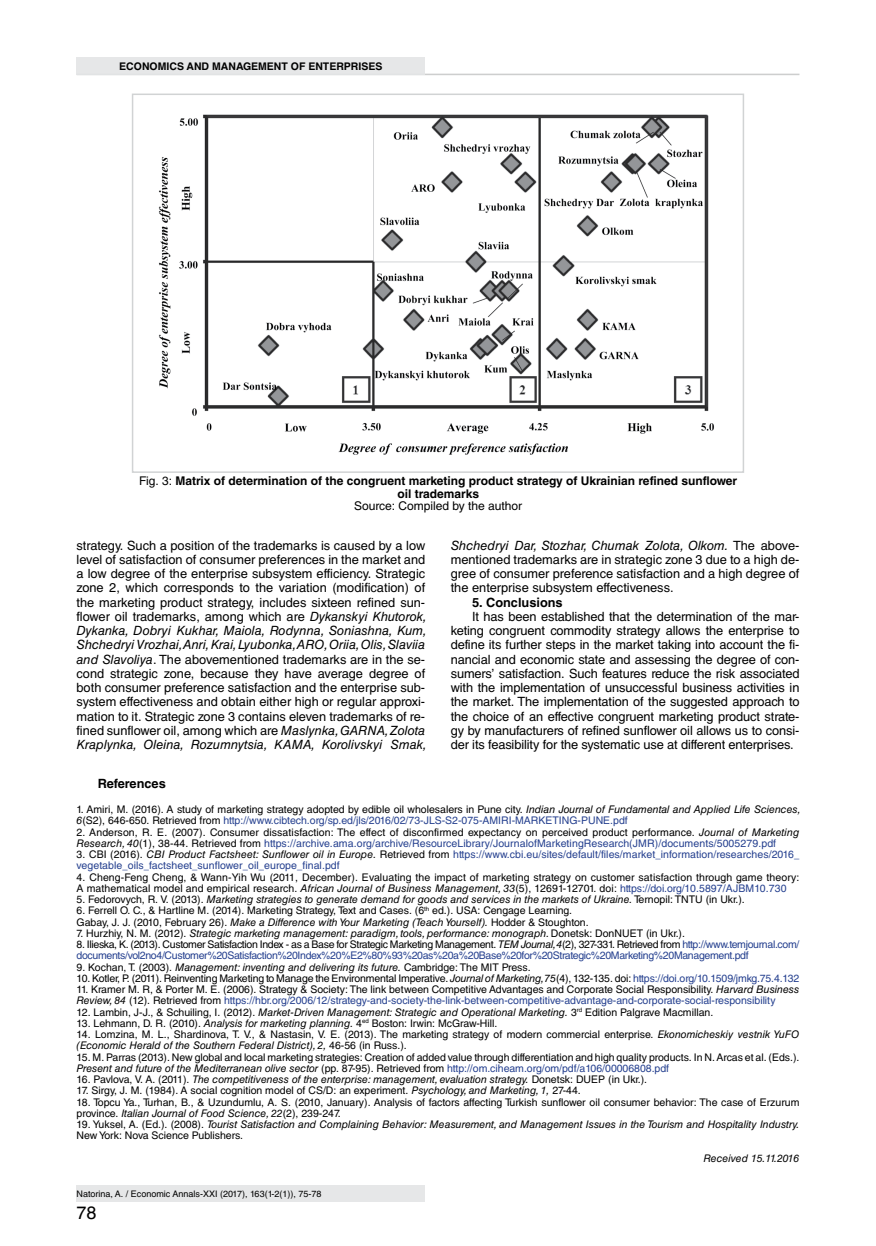
<style>
.page{position:relative;width:876px;height:1246px;background:#fff}
.page>*{position:absolute;margin:0;border:0;box-sizing:border-box;transform-origin:0 0}
.t1{font:18px "Helvetica C";color:#000}
.t2{font:12.75px/14.2px "Helvetica C";color:#000;text-align:justify}
.t3{font:700 12.75px "Helvetica C";color:#000}
.t4{font:700 12px/12.8px "Helvetica C";color:#000;text-align:center}
.t5{font:12px "Helvetica C";color:#000}
.t6{font:10.5px/11.2px "Helvetica C";color:#000}
.t7{font:italic 10.5px/11.2px "Helvetica C";color:#000}
.t8{font:10.5px/11.2px "Helvetica C";letter-spacing:-.03em;color:#25408f}
.t9{font:10.5px/11.2px "Helvetica C";letter-spacing:.01em;color:#25408f}
.t10{font:700 10.5px "Helvetica C";color:#000}
.t11{font:9px "Helvetica C";color:#000}
.s1{font-weight:400}
.s2{font-style:italic}
.s3{color:#25408f}
.s4{color:#000}
.s5{font-style:italic;color:#000}
.s6{font-style:normal}
</style>
<div class="page">
<div style="left:77px;top:1185px;width:348px;height:17px;background:#e6e7e8"></div>
<div style="left:77px;top:57px;width:348px;height:17px;background:#e6e7e8"></div>
<hr style="left:77px;top:74px;width:722px;height:1px;background:#d1d3d4">
<img style="left:158px;top:114px;width:556px;height:341px">
<div style="left:132px;top:94px;width:612px;height:379px;border:2px solid #d1d3d4"></div>
<p class="t10" style="left:119px;top:60px;width:265px">ECONOMICS AND MANAGEMENT OF ENTERPRISES</p>
<p class="t4" style="left:139px;top:474px;width:599px"><span class="s1">Fig. 3:</span> Matrix of determination of the congruent marketing product strategy of Ukrainian refined sunflower oil trademarks</p>
<p class="t5" style="left:354px;top:499px;width:170px">Source: Compiled by the author</p>
<p class="t2" style="left:451px;top:538px;width:350px"><span class="s2">Shchedryi Dar, Stozhar, Chumak Zolota, Olkom.</span> The above&shy;mentioned trademarks are in strategic zone 3 due to a high de&shy;gree of consumer preference satisfaction and a high degree of the enterprise subsystem effectiveness.</p>
<p class="t3" style="left:472px;top:595px;width:92px">5. Conclusions</p>
<p class="t2" style="left:451px;top:609px;width:350px;text-indent:21px">It has been established that the determination of the mar&shy;keting congruent commodity strategy allows the enterprise to define its further steps in the market taking into account the fi&shy;nancial and economic state and assessing the degree of con&shy;sumers’ satisfaction. Such features reduce the risk associated with the implementation of unsuccessful business activities in the market. The implementation of the suggested approach to the choice of an effective congruent marketing product strate&shy;gy by manufacturers of refined sunflower oil allows us to consi&shy;der its feasibility for the systematic use at different enterprises.</p>
<p class="t2" style="left:77px;top:538px;width:352px;text-align:left">strategy. Such a position of the trademarks is caused by a low level of satisfaction of consumer preferences in the market and a low degree of the enterprise subsystem efficiency. Strategic zone 2, which corresponds to the variation (modification) of the marketing product strategy, includes sixteen refined sun&shy;flower oil trademarks, among which are <span class="s2">Dykanskyi Khutorok, Dykanka, Dobryi Kukhar, Maiola, Rodynna, Soniashna, Kum, Shchedryi Vrozhai,Anri, Krai, Lyubonka,ARO, Oriia, Olis, Slaviia and Slavoliya</span>. The abovementioned trademarks are in the se&shy;cond strategic zone, because they have average degree of both consumer preference satisfaction and the enterprise sub&shy;system effectiveness and obtain either high or regular approxi&shy;mation to it. Strategic zone 3 contains eleven trademarks of re&shy;fined sunflower oil, among which are <span class="s2">Maslynka, GARNA, Zolota Kraplynka, Oleina, Rozumnytsia, KAMA, Korolivskyi Smak,</span></p>
<p class="t3" style="left:98px;top:776px;width:69px">References</p>
<p class="t6" style="left:77px;top:804px;width:726px">1. Amiri, M. (2016). A study of marketing strategy adopted by edible oil wholesalers in Pune city. <span class="s2">Indian Journal of Fundamental and Applied Life Sciences,<br>6</span>(S2), 646-650. Retrieved from <span class="s3">http://www.cibtech.org/sp.ed/jls/2016/02/73-JLS-S2-075-AMIRI-MARKETING-PUNE.pdf</span></p>
<p class="t6" style="left:77px;top:826px;width:724px">2. Anderson, R. E. (2007). Consumer dissatisfaction: The effect of disconfirmed expectancy on perceived product performance. <span class="s2">Journal of Marketing<br>Research, 40</span>(1), 38-44. Retrieved from <span class="s3">https://archive.ama.org/archive/ResourceLibrary/JournalofMarketingResearch(JMR)/documents/5005279.pdf</span></p>
<p class="t9" style="left:77px;top:849px;width:724px"><span class="s4">3. CBI (2016).</span> <span class="s5">CBI Product Factsheet: Sunflower oil in Europe.</span> <span class="s4">Retrieved from</span> https://www.cbi.eu/sites/default/files/market_information/researches/2016_ vegetable_oils_factsheet_sunflower_oil_europe_final.pdf</p>
<p class="t6" style="left:77px;top:871px;width:724px">4. Cheng-Feng Cheng, &amp; Wann-Yih Wu (2011, December). Evaluating the impact of marketing strategy on customer satisfaction through game theory:<br>A mathematical model and empirical research. <span class="s2">African Journal of Business Management, 33</span>(5), 12691-12701. doi: <span class="s3">https://doi.org/10.5897/AJBM10.730</span></p>
<p class="t7" style="left:77px;top:894px;width:670px"><span class="s6">5. Fedorovych, R. V. (2013).</span> Marketing strategies to generate demand for goods and services in the markets of Ukraine. <span class="s6">Ternopil: TNTU (in Ukr.).</span></p>
<p class="t6" style="left:77px;top:905px;width:514px">6. Ferrell O. C., &amp; Hartline M. (2014). Marketing Strategy, Text and Cases. (6<sup>th</sup> ed.). USA: Cengage Learning.<br>Gabay, J. J. (2010, February 26). <span class="s2">Make a Difference with Your Marketing (Teach Yourself).</span> Hodder &amp; Stoughton.</p>
<p class="t7" style="left:77px;top:927px;width:610px"><span class="s6">7. Hurzhiy, N. M. (2012).</span> Strategic marketing management: paradigm, tools, performance: monograph. <span class="s6">Donetsk: DonNUET (in Ukr.).</span></p>
<p class="t8" style="left:77px;top:939px;width:724px"><span class="s4">8. Ilieska, K. (2013). Customer Satisfaction Index - as a Base for Strategic Marketing Management.</span> <span class="s5">TEM Journal,4</span><span class="s4">(2), 327-331. Retrieved from</span> http://www.temjournal.com/ documents/vol2no4/Customer%20Satisfaction%20Index%20%E2%80%93%20as%20a%20Base%20for%20Strategic%20Marketing%20Management.pdf</p>
<p class="t7" style="left:77px;top:961px;width:456px"><span class="s6">9. Kochan, T. (2003).</span> Management: inventing and delivering its future. <span class="s6">Cambridge: The MIT Press.</span></p>
<p class="t6" style="left:77px;top:972px;width:724px">10. Kotler, P. (2011). Reinventing Marketing to Manage the Environmental Imperative. <span class="s2">Journal of Marketing,75</span>(4), 132-135. doi: <span class="s3">https://doi.org/10.1509/jmkg.75.4.132</span></p>
<p class="t6" style="left:77px;top:984px;width:724px">11. Kramer M. R, &amp; Porter M. E. (2006). Strategy &amp; Society: The link between Competitive Advantages and Corporate Social Responsibility. <span class="s2">Harvard Business<br>Review, 84</span> (12). Retrieved from <span class="s3">https://hbr.org/2006/12/strategy-and-society-the-link-between-competitive-advantage-and-corporate-social-responsibility</span></p>
<p class="t6" style="left:77px;top:1006px;width:638px">12. Lambin, J-J., &amp; Schuiling, I. (2012). <span class="s2">Market-Driven Management: Strategic and Operational Marketing.</span> 3<sup>rd</sup> Edition Palgrave Macmillan.</p>
<p class="t6" style="left:77px;top:1018px;width:422px">13. Lehmann, D. R. (2010). <span class="s2">Analysis for marketing planning.</span> 4<sup>ed</sup> Boston: Irwin: McGraw-Hill.</p>
<p class="t6" style="left:77px;top:1029px;width:724px">14. Lomzina, M. L., Shardinova, T. V., &amp; Nastasin, V. E. (2013). The marketing strategy of modern commercial enterprise. <span class="s2">Ekonomicheskiy vestnik YuFO (Economic Herald of the Southern Federal District), 2,</span> 46-56 (in Russ.).</p>
<p class="t6" style="left:77px;top:1051px;width:724px">15. M. Parras (2013). New global and local marketing strategies: Creation of added value through differentiation and high quality products. In N. Arcas et al. (Eds.).<br><span class="s2">Present and future of the Mediterranean olive sector</span> (pp. 87-95). Retrieved from <span class="s3">http://om.ciheam.org/om/pdf/a106/00006808.pdf</span></p>
<p class="t7" style="left:77px;top:1074px;width:572px"><span class="s6">16. Pavlova, V. A. (2011).</span> The competitiveness of the enterprise: management, evaluation strategy. <span class="s6">Donetsk: DUEP (in Ukr.).</span></p>
<p class="t6" style="left:77px;top:1085px;width:506px">17. Sirgy, J. M. (1984). A social cognition model of CS/D: an experiment. <span class="s2">Psychology, and Marketing, 1,</span> 27-44.</p>
<p class="t6" style="left:77px;top:1096px;width:724px">18. Topcu Ya., Turhan, B., &amp; Uzundumlu, A. S. (2010, January). Analysis of factors affecting Turkish sunflower oil consumer behavior: The case of Erzurum province. <span class="s2">Italian Journal of Food Science, 22</span>(2), 239-247.</p>
<p class="t7" style="left:77px;top:1119px;width:724px"><span class="s6">19. Yuksel, A. (Ed.). (2008).</span> Tourist Satisfaction and Complaining Behavior: Measurement, and Management Issues in the Tourism and Hospitality Industry.<br><span class="s6">New York: Nova Science Publishers.</span></p>
<p class="t7" style="left:703px;top:1152px;width:97px">Received 15.11.2016</p>
<p class="t11" style="left:77px;top:1189px;width:247px">Natorina, A. / Economic Annals-XXI (2017), 163(1-2(1)), 75-78</p>
<h1 class="t1" style="left:77px;top:1203px;width:22px">78</h1>
</div>
